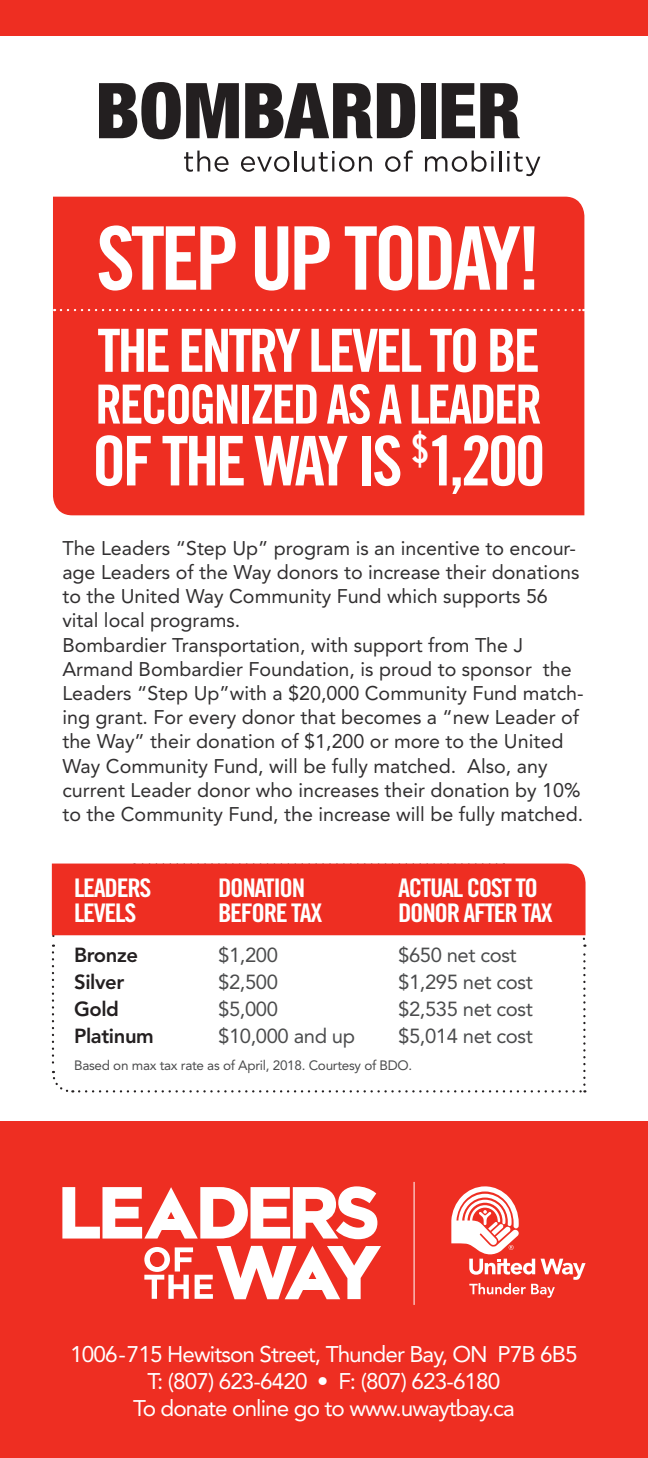
<style>
.page{position:relative;width:648px;height:1458px;background:#fff}
.page>*{position:absolute;margin:0;border:0;box-sizing:border-box;transform-origin:0 0}
.t1{font:87.75px "Trade Gothic Bold Cond Twenty";letter-spacing:-.05em;color:#fff}
.t2{font:68.62px "Trade Gothic Bold Cond Twenty";letter-spacing:-.05em;color:#fff}
.t3{font:59.62px "Trade Gothic Bold Cond Twenty";letter-spacing:-.05em;color:#fff}
.t4{font:54px "Trade Gothic Bold Cond Twenty";letter-spacing:-.05em;color:#fff}
.t5{font:25.65px "Trade Gothic Bold Cond Twenty";letter-spacing:-.05em;color:#fff;scale:1.05 1}
.t6{font:22.5px "Avenir LT Std";letter-spacing:-.04em;color:#fff}
.t7{font:20.25px "Avenir LT Std";letter-spacing:-.02em;color:#4b4c4d}
.t8{font:800 20.25px "Avenir LT Std";letter-spacing:-.02em;color:#231f20}
.t9{font:19.8px/24.3px "Avenir LT Std";color:#312f30}
.t10{font:13.5px "Avenir LT Std";letter-spacing:-.02em;color:#4b4c4d}
</style>
<div class="page">
<div style="left:0;top:1122px;width:648px;height:336px;background:#ee2e22"></div>
<hr style="left:414px;top:1182px;width:1px;height:123px;background:#fff">
<svg style="left:451px;top:1186px;width:135px;height:112px"></svg>
<svg style="left:144px;top:1246px;width:237px;height:53px"></svg>
<div style="left:301px;top:1279px;width:23px;height:11px;background:#fff"></div>
<svg style="left:62px;top:1186px;width:315px;height:53px"></svg>
<div style="left:160px;top:1219px;width:22px;height:10px;background:#fff"></div>
<svg style="left:51px;top:863px;width:535px;height:230px"></svg>
<div style="left:52px;top:864px;width:534px;height:71px;background:#ee2e22"></div>
<div style="left:53px;top:197px;width:531px;height:318px;background:#ee2e22"></div>
<svg style="left:184px;top:151px;width:45px;height:21px"></svg>
<svg style="left:241px;top:156px;width:49px;height:16px"></svg>
<hr style="left:294px;top:151px;width:2px;height:20px;background:#231f20">
<svg style="left:302px;top:151px;width:70px;height:21px"></svg>
<svg style="left:385px;top:150px;width:28px;height:22px"></svg>
<svg style="left:425px;top:151px;width:69px;height:21px"></svg>
<hr style="left:499px;top:151px;width:2px;height:20px;background:#231f20">
<svg style="left:507px;top:151px;width:33px;height:25px"></svg>
<svg style="left:99px;top:82px;width:140px;height:57px"></svg>
<svg style="left:245px;top:83px;width:170px;height:55px"></svg>
<div style="left:421px;top:83px;width:14px;height:55px;background:#231f20"></div>
<svg style="left:442px;top:83px;width:78px;height:55px"></svg>
<div style="left:0;top:0;width:648px;height:36px;background:#ee2e22"></div>
<svg style="left:61px;top:309px;width:523px;height:2px"></svg>
<p class="t1" style="left:96px;top:205px;width:446px">STEP UP TODAY!</p>
<p class="t3" style="left:97px;top:314px;width:444px">THE ENTRY LEVEL TO BE</p>
<p class="t4" style="left:95px;top:372px;width:449px">RECOGNIZED AS A LEADER</p>
<p class="t2" style="left:92px;top:419px;width:455px">OF THE WAY IS <sup>$</sup>1,200</p>
<p class="t9" style="left:62px;top:536px;width:518px">The Leaders “Step Up” program is an incentive to encour&shy;age Leaders of the Way donors to increase their donations to the United Way Community Fund which supports 56 vital local programs.</p>
<p class="t9" style="left:62px;top:633px;width:523px">Bombardier Transportation, with support from The J Armand Bombardier Foundation, is proud to sponsor the Leaders “Step Up”with a $20,000 Community Fund match&shy;ing grant. For every donor that becomes a “new Leader of the Way” their donation of $1,200 or more to the United Way Community Fund, will be fully matched. Also, any current Leader donor who increases their donation by 10% to the Community Fund, the increase will be fully matched.</p>
<p class="t5" style="left:74px;top:872px;width:75px">LEADERS</p>
<p class="t5" style="left:218px;top:872px;width:84px">DONATION</p>
<p class="t5" style="left:398px;top:872px;width:135px">ACTUAL COST TO</p>
<p class="t5" style="left:74px;top:897px;width:61px">LEVELS</p>
<p class="t5" style="left:218px;top:897px;width:101px">BEFORE TAX</p>
<p class="t5" style="left:398px;top:897px;width:149px">DONOR AFTER TAX</p>
<p class="t8" style="left:74px;top:943px;width:65px">Bronze</p>
<p class="t7" style="left:218px;top:943px;width:61px">$1,200</p>
<p class="t7" style="left:398px;top:943px;width:120px">$650 net cost</p>
<p class="t8" style="left:74px;top:970px;width:52px">Silver</p>
<p class="t7" style="left:218px;top:970px;width:61px">$2,500</p>
<p class="t7" style="left:398px;top:970px;width:136px">$1,295 net cost</p>
<p class="t8" style="left:74px;top:997px;width:46px">Gold</p>
<p class="t7" style="left:218px;top:997px;width:61px">$5,000</p>
<p class="t7" style="left:398px;top:997px;width:136px">$2,535 net cost</p>
<p class="t8" style="left:74px;top:1024px;width:81px">Platinum</p>
<p class="t7" style="left:218px;top:1024px;width:138px">$10,000 and up</p>
<p class="t7" style="left:398px;top:1024px;width:136px">$5,014 net cost</p>
<p class="t10" style="left:74px;top:1058px;width:340px">Based on max tax rate as of April, 2018. Courtesy of BDO.</p>
<p class="t6" style="left:70px;top:1341px;width:509px">1006-715 Hewitson Street, Thunder Bay, ON P7B 6B5</p>
<p class="t6" style="left:148px;top:1368px;width:354px">T: (807) 623-6420 • F: (807) 623-6180</p>
<p class="t6" style="left:133px;top:1395px;width:383px">To donate online go to www.uwaytbay.ca</p>
</div>
